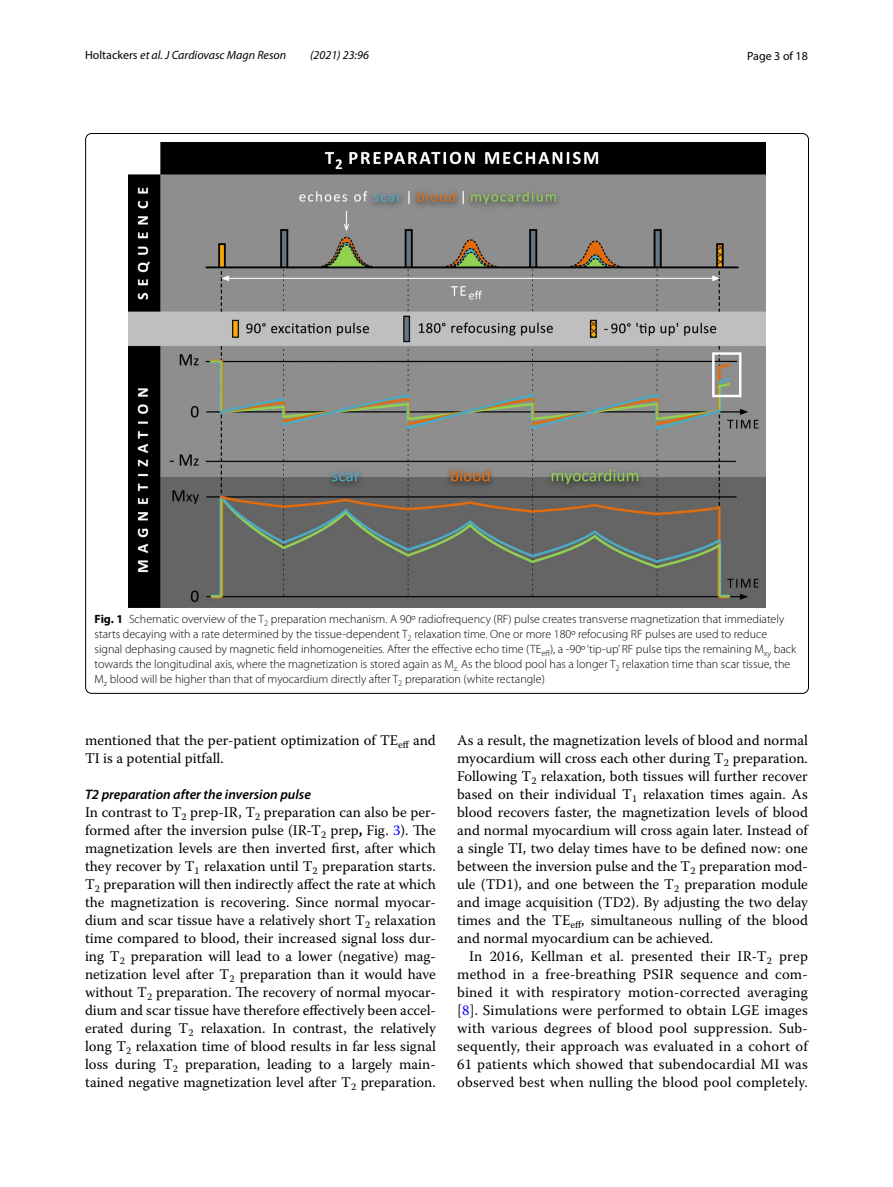
<style>
.page{position:relative;width:893px;height:1187px;background:#fff}
.page>*{position:absolute;margin:0;border:0;box-sizing:border-box;transform-origin:0 0}
.t1{font:14.7px/18px "Warnock Pro";color:#000;text-align:justify}
.t2{font:italic 600 13.8px "Myriad Pro";color:#000}
.t3{font:300 12px/15px "Myriad Pro";color:#000}
.t4{font:italic 12px "Myriad Pro";color:#000}
.t5{font:12px "Myriad Pro";color:#000}
.s1{font-style:normal}
.s2{font-weight:700}
.s3{color:#00f}
</style>
<div class="page">
<img style="left:128px;top:142px;width:638px;height:465px">
<p class="t4" style="left:85px;top:48px;width:203px"><span class="s1">Holtackers</span> et al. J Cardiovasc Magn Reson</p>
<p class="t4" style="left:310px;top:48px;width:60px">(2021) 23:96</p>
<p class="t5" style="left:747px;top:48px;width:62px">Page 3 of 18</p>
<p class="t3" style="left:95px;top:611px;width:703px"><span class="s2">Fig. 1</span> Schematic overview of the T<sub>2</sub> preparation mechanism. A 90º radiofrequency (RF) pulse creates transverse magnetization that immediately starts decaying with a rate determined by the tissue-dependent T<sub>2</sub> relaxation time. One or more 180º refocusing RF pulses are used to reduce signal dephasing caused by magnetic field inhomogeneities. After the effective echo time (TE<sub>eff</sub>), a -90º ‘tip-up’ RF pulse tips the remaining M<sub>xy</sub> back towards the longitudinal axis, where the magnetization is stored again as M<sub>z.</sub> As the blood pool has a longer T<sub>2</sub> relaxation time than scar tissue, the M<sub>z</sub> blood will be higher than that of myocardium directly after T<sub>2</sub> preparation (white rectangle)</p>
<p class="t1" style="left:85px;top:730px;width:352px">mentioned that the per-patient optimization of TE<sub>eff</sub> and<br>TI is a potential pitfall.</p>
<p class="t2" style="left:85px;top:785px;width:227px">T2 preparation after the inversion pulse</p>
<p class="t1" style="left:85px;top:802px;width:352px">In contrast to T<sub>2</sub> prep-IR, T<sub>2</sub> preparation can also be per&shy;formed after the inversion pulse (IR-T<sub>2</sub> prep<span class="s2">,</span> Fig. <span class="s3">3</span>). The magnetization levels are then inverted first, after which they recover by T<sub>1</sub> relaxation until T<sub>2</sub> preparation starts.<br>T<sub>2</sub> preparation will then indirectly affect the rate at which the magnetization is recovering. Since normal myocar&shy;dium and scar tissue have a relatively short T<sub>2</sub> relaxation time compared to blood, their increased signal loss dur&shy;ing T<sub>2</sub> preparation will lead to a lower (negative) mag&shy;netization level after T<sub>2</sub> preparation than it would have without T<sub>2</sub> preparation. The recovery of normal myocar&shy;dium and scar tissue have therefore effectively been accel&shy;erated during T<sub>2</sub> relaxation. In contrast, the relatively long T<sub>2</sub> relaxation time of blood results in far less signal loss during T<sub>2</sub> preparation, leading to a largely main&shy;tained negative magnetization level after T<sub>2</sub> preparation.</p>
<p class="t1" style="left:457px;top:730px;width:352px">As a result, the magnetization levels of blood and normal myocardium will cross each other during T<sub>2</sub> preparation.<br>Following T<sub>2</sub> relaxation, both tissues will further recover based on their individual T<sub>1</sub> relaxation times again. As blood recovers faster, the magnetization levels of blood and normal myocardium will cross again later. Instead of a single TI, two delay times have to be defined now: one between the inversion pulse and the T<sub>2</sub> preparation mod&shy;ule (TD1), and one between the T<sub>2</sub> preparation module and image acquisition (TD2). By adjusting the two delay times and the TE<sub>eff</sub>, simultaneous nulling of the blood and normal myocardium can be achieved.</p>
<p class="t1" style="left:457px;top:946px;width:352px;text-indent:12px">In 2016, Kellman et al. presented their IR-T<sub>2</sub> prep method in a free-breathing PSIR sequence and com&shy;bined it with respiratory motion-corrected averaging [<span class="s3">8</span>]. Simulations were performed to obtain LGE images with various degrees of blood pool suppression. Sub&shy;sequently, their approach was evaluated in a cohort of 61 patients which showed that subendocardial MI was observed best when nulling the blood pool completely.</p>
</div>
